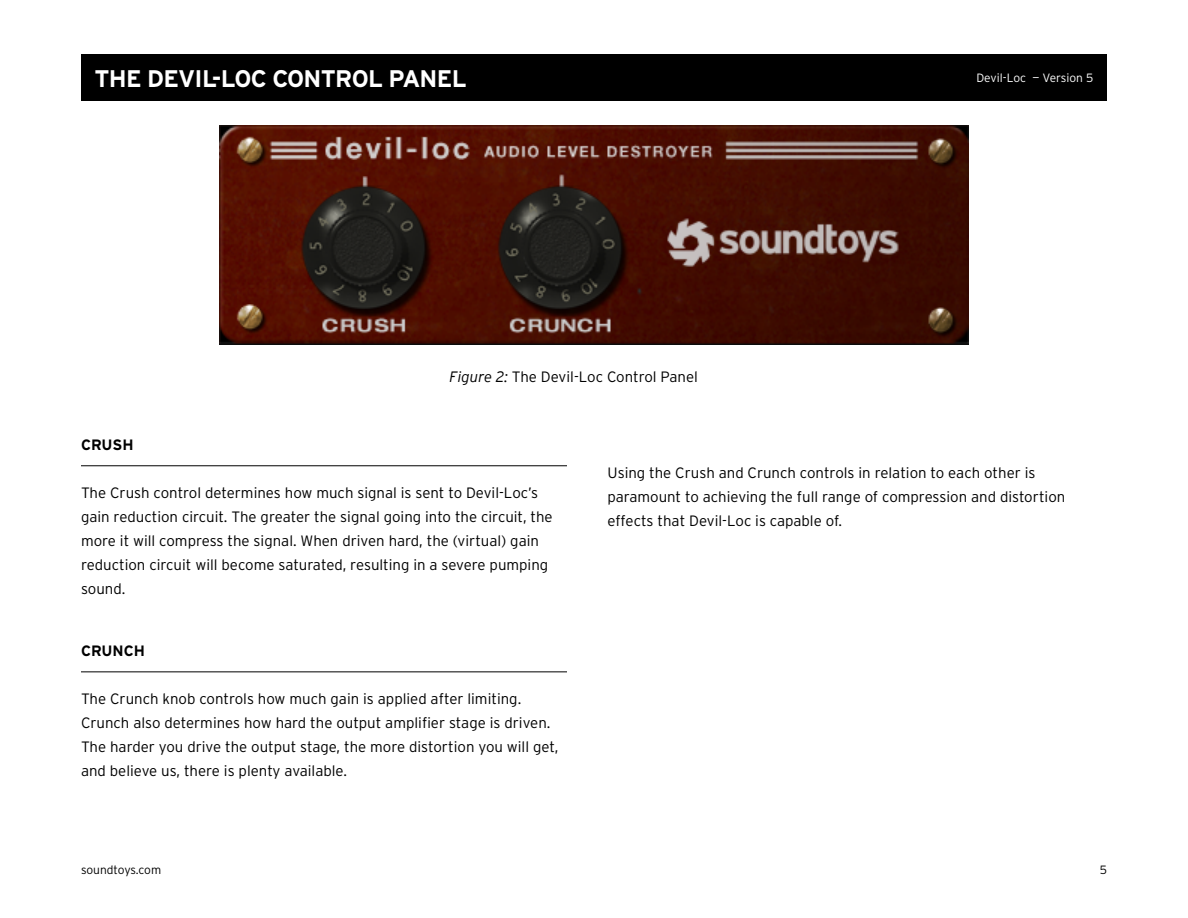
<style>
.page{position:relative;width:1188px;height:918px;background:#fff}
.page>*{position:absolute;margin:0;border:0;box-sizing:border-box;transform-origin:0 0}
.t1{font:700 24px "Interstate";letter-spacing:-.03em;color:#fff}
.t2{font:300 15px/24px "Interstate";color:#000}
.t3{font:700 15px "Interstate";color:#000}
.t4{font:300 12px "Interstate";color:#fff}
.t5{font:300 12px "Interstate";letter-spacing:-.005em;color:#000}
.s1{font-style:italic}
</style>
<div class="page">
<div style="left:81px;top:54px;width:1026px;height:47px;background:#000"></div>
<hr style="left:81px;top:465px;width:486px;height:1px;background:#000">
<hr style="left:81px;top:671px;width:486px;height:1px;background:#000">
<img style="left:219px;top:126px;width:750px;height:219px">
<p class="t1" style="left:94px;top:65px;width:374px">THE DEVIL-LOC CONTROL PANEL</p>
<p class="t4" style="left:976px;top:71px;width:119px">Devil-Loc — Version 5</p>
<p class="t3" style="left:81px;top:436px;width:54px">CRUSH</p>
<p class="t2" style="left:450px;top:365px;width:250px"><span class="s1">Figure 2:</span> The Devil-Loc Control Panel</p>
<p class="t2" style="left:81px;top:481px;width:473px">The Crush control determines how much signal is sent to Devil-Loc’s gain reduction circuit. The greater the signal going into the circuit, the more it will compress the signal. When driven hard, the (virtual) gain reduction circuit will become saturated, resulting in a severe pumping sound.</p>
<p class="t3" style="left:81px;top:642px;width:66px">CRUNCH</p>
<p class="t2" style="left:81px;top:687px;width:479px">The Crunch knob controls how much gain is applied after limiting.<br>Crunch also determines how hard the output amplifier stage is driven.<br>The harder you drive the output stage, the more distortion you will get, and believe us, there is plenty available.</p>
<p class="t2" style="left:608px;top:460px;width:459px">Using the Crush and Crunch controls in relation to each other is paramount to achieving the full range of compression and distortion effects that Devil-Loc is capable of.</p>
<p class="t5" style="left:81px;top:863px;width:82px">soundtoys.com</p>
<p class="t5" style="left:1100px;top:863px;width:9px">5</p>
</div>
